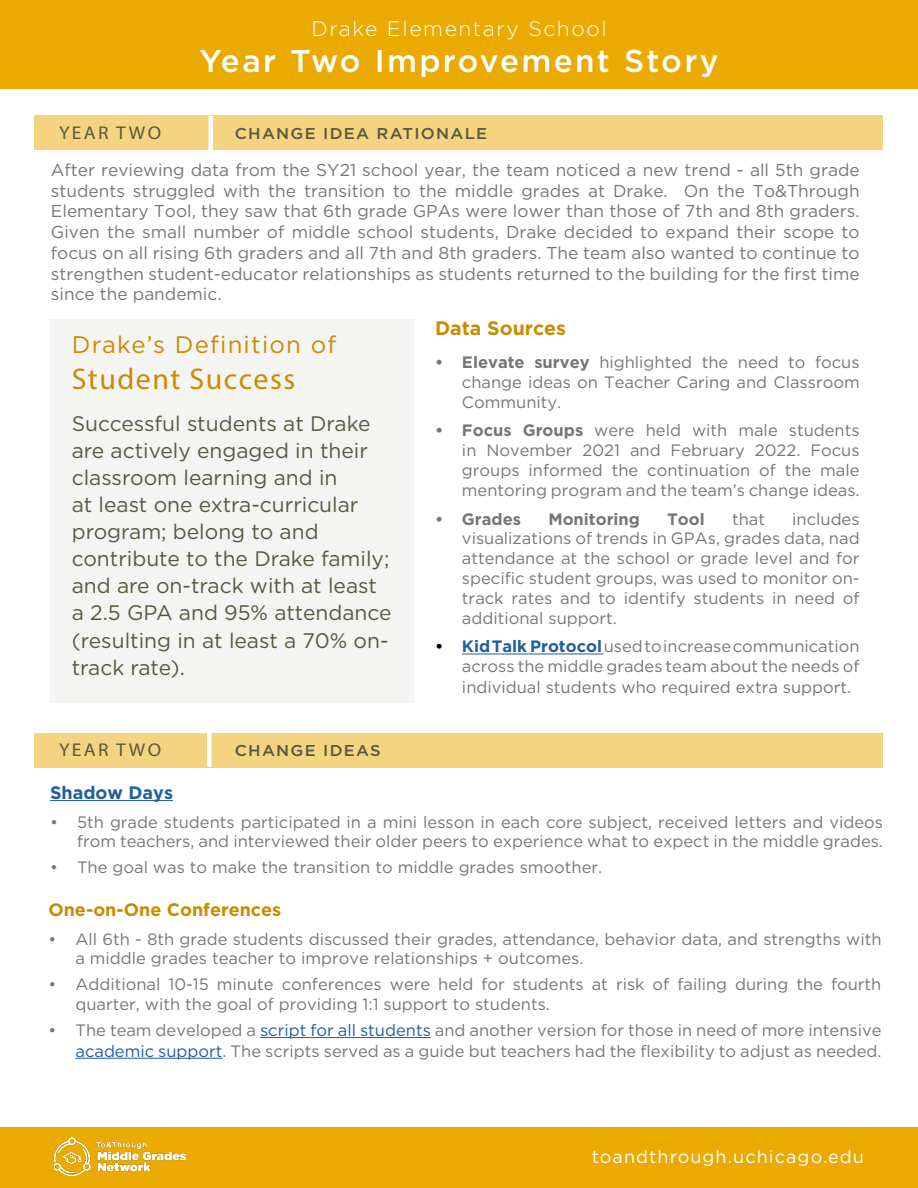
<style>
.page{position:relative;width:918px;height:1188px;background:#fff}
.page>*{position:absolute;margin:0;border:0;box-sizing:border-box;transform-origin:0 0}
.t1{font:500 31.5px "Gotham";letter-spacing:.075em;color:#fff}
.t2{font:30px "Myriad Pro";letter-spacing:.05em;color:#cc8a00}
.t3{font:24px "Gotham";letter-spacing:.05em;color:#cc8a00}
.t4{font:21px/27px "Gotham";color:#58593f}
.t5{font:300 21px "Gotham";letter-spacing:.075em;color:#fff}
.t6{font:700 19.5px "Gotham";color:#cc8a00}
.t7{font:18.6px "Myriad Pro";letter-spacing:.12em;color:#58593f;scale:1.05 1}
.t8{font:18px "Gotham";letter-spacing:.06em;color:#fff}
.t9{font:700 18px "Gotham";color:#cc8a00}
.t10{font:700 18px "Gotham";color:#215e9e}
.t11{font:17.25px/20.7px "Gotham";color:#767676;text-align:justify}
.t12{font:16.5px/19.8px "Gotham";color:#767676;text-align:justify}
.t13{font:700 16.5px "Gotham";color:#767676}
.t14{font:500 15.6px "Gotham";letter-spacing:.075em;color:#58593f;scale:1.05 1}
.s1{font-weight:700}
.s2{font-weight:700;color:#000}
.s3{font-weight:700;color:#215e9e}
.s4{color:#215e9e}
</style>
<div class="page">
<div style="left:51px;top:319px;width:363px;height:384px;background:#f4f4f2"></div>
<div style="left:0;top:1128px;width:918px;height:60px;background:#eaaa00"></div>
<img style="left:54px;top:1137px;width:132px;height:39px">
<div style="left:0;top:0;width:918px;height:88px;background:#eaaa00"></div>
<div style="left:34px;top:116px;width:850px;height:34px;background:#f4d480"></div>
<div style="left:208px;top:116px;width:5px;height:34px;background:#fff"></div>
<hr style="left:462px;top:654px;width:142px;height:1px;background:#215e9e">
<div style="left:34px;top:733px;width:850px;height:34px;background:#f4d480"></div>
<div style="left:207px;top:732px;width:5px;height:35px;background:#fff"></div>
<hr style="left:50px;top:800px;width:123px;height:1px;background:#215e9e">
<hr style="left:260px;top:1037px;width:171px;height:1px;background:#215e9e">
<hr style="left:75px;top:1058px;width:148px;height:1px;background:#215e9e">
<p class="t5" style="left:311px;top:15px;width:297px">Drake Elementary School</p>
<h1 class="t1" style="left:200px;top:41px;width:520px">Year Two Improvement Story</h1>
<p class="t7" style="left:59px;top:121px;width:99px">YEAR TWO</p>
<p class="t14" style="left:235px;top:124px;width:242px">CHANGE IDEA RATIONALE</p>
<p class="t11" style="left:51px;top:159px;width:810px">After reviewing data from the SY21 school year, the team noticed a new trend - all 5th grade students struggled with the transition to the middle grades at Drake. On the To&amp;Through Elementary Tool, they saw that 6th grade GPAs were lower than those of 7th and 8th graders.<br>Given the small number of middle school students, Drake decided to expand their scope to focus on all rising 6th graders and all 7th and 8th graders. The team also wanted to continue to strengthen student-educator relationships as students returned to the building for the first time since the pandemic.</p>
<p class="t6" style="left:435px;top:315px;width:132px">Data Sources</p>
<p class="t12" style="left:462px;top:352px;width:399px;text-indent:-27px"><span class="s1">• Elevate survey</span> highlighted the need to focus change ideas on Teacher Caring and Classroom Community.</p>
<p class="t12" style="left:462px;top:420px;width:399px;text-indent:-27px"><span class="s1">• Focus Groups</span> were held with male students in November 2021 and February 2022. Focus groups informed the continuation of the male mentoring program and the team’s change ideas.</p>
<p class="t13" style="left:435px;top:508px;width:88px">• Grades</p>
<p class="t13" style="left:548px;top:508px;width:93px">Monitoring</p>
<p class="t13" style="left:667px;top:508px;width:39px">Tool</p>
<p class="t12" style="left:732px;top:508px;width:35px">that</p>
<h3 class="t3" style="left:72px;top:329px;width:266px">Drake’s Definition of</h3>
<h2 class="t2" style="left:72px;top:360px;width:225px">Student Success</h2>
<p class="t4" style="left:72px;top:410px;width:321px">Successful students at Drake are actively engaged in their classroom learning and in<br>at least one extra-curricular program; belong to and contribute to the Drake family; and are on-track with at least a 2.5 GPA and 95% attendance (resulting in at least a 70% on&shy;track rate).</p>
<p class="t12" style="left:462px;top:508px;width:399px;text-indent:330px">includes visualizations of trends in GPAs, grades data, nad attendance at the school or grade level and for specific student groups, was used to monitor on&shy;track rates and to identify students in need of additional support.</p>
<p class="t12" style="left:462px;top:636px;width:399px;line-height:20.2px;text-indent:-27px"><span class="s2">•</span> <span class="s3">Kid Talk Protocol</span>used to increase communication across the middle grades team about the needs of individual students who required extra support.</p>
<p class="t7" style="left:59px;top:738px;width:99px">YEAR TWO</p>
<p class="t14" style="left:235px;top:741px;width:141px">CHANGE IDEAS</p>
<p class="t10" style="left:50px;top:780px;width:124px">Shadow Days</p>
<p class="t12" style="left:50px;top:811px;width:835px;text-align:right">• 5th grade students participated in a mini lesson in each core subject, received letters and videos from teachers, and interviewed their older peers to experience what to expect in the middle grades.</p>
<p class="t12" style="left:50px;top:857px;width:554px">• The goal was to make the transition to middle grades smoother.</p>
<p class="t9" style="left:48px;top:898px;width:234px">One-on-One Conferences</p>
<p class="t12" style="left:75px;top:929px;width:808px;text-indent:-27px">• All 6th - 8th grade students discussed their grades, attendance, behavior data, and strengths with a middle grades teacher to improve relationships + outcomes.</p>
<p class="t12" style="left:75px;top:974px;width:807px;text-indent:-27px">• Additional 10-15 minute conferences were held for students at risk of failing during the fourth quarter, with the goal of providing 1:1 support to students.</p>
<p class="t12" style="left:48px;top:1019px;width:835px;line-height:20.7px;text-align:right">• The team developed a <span class="s4">script for all students</span> and another version for those in need of more intensive <span class="s4">academic support</span>. The scripts served as a guide but teachers had the flexibility to adjust as needed.</p>
<p class="t8" style="left:592px;top:1146px;width:274px">toandthrough.uchicago.edu</p>
</div>
